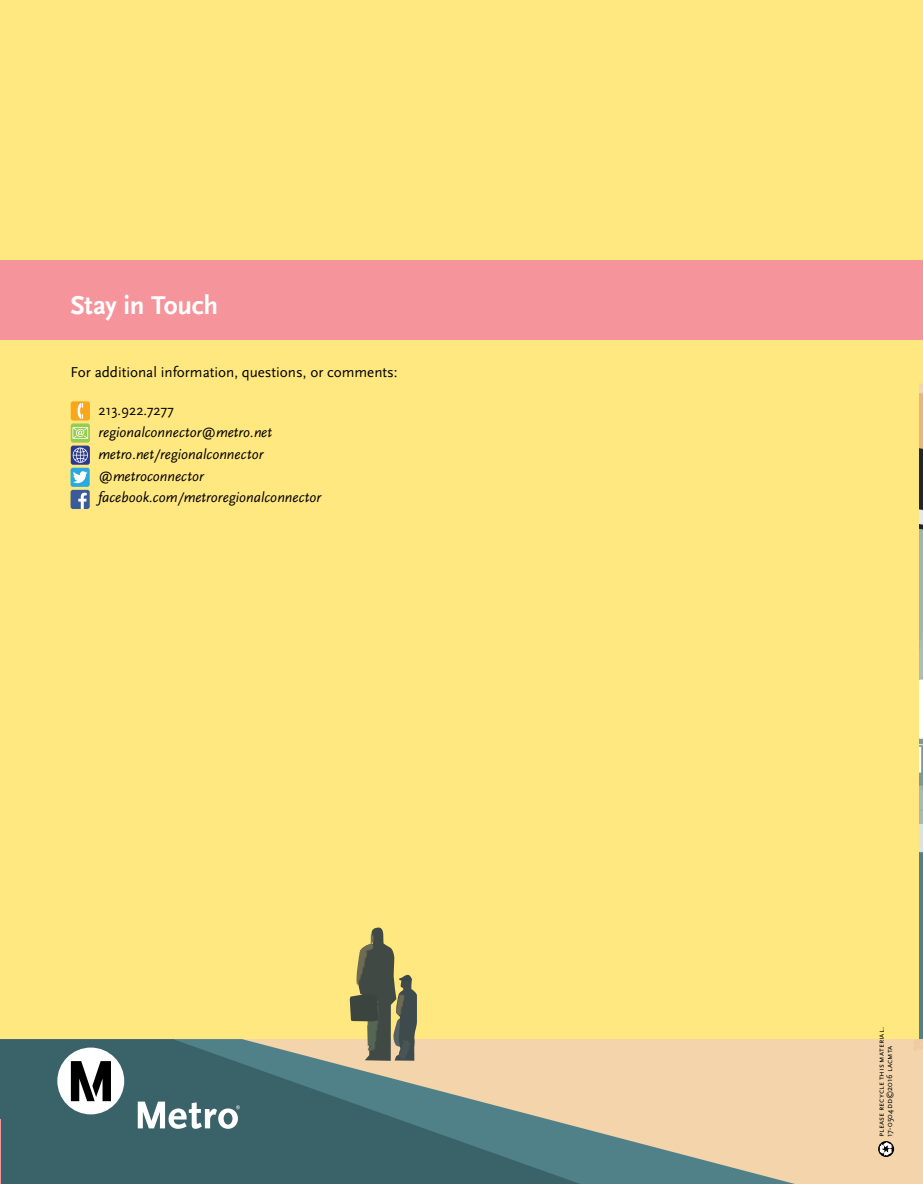
<style>
.page{position:relative;width:923px;height:1184px;background:#fff}
.page>*{position:absolute;margin:0;border:0;box-sizing:border-box;transform-origin:0 0}
.t1{font:700 27px "Scala Sans Pro";letter-spacing:-.01em;color:#fff}
.t2{font:15px "Scala Sans Pro";color:#000}
.t3{font:italic 14.7px/21.8px "Scala Sans Pro";color:#000}
.t4{font:14.7px "Scala Sans Pro";color:#000}
.t5{font:8.25px/8.2px "Scala Sans Pro";letter-spacing:.005em;color:#000}
</style>
<div class="page">
<div style="left:0;top:0;width:918px;height:1039px;background:#ffe87f"></div>
<div style="left:0;top:260px;width:922px;height:80px;background:#f5949a"></div>
<svg style="left:918px;top:382px;width:4px;height:657px;background:#aeb497"></svg>
<div style="left:913px;top:1039px;width:9px;height:145px;background:#f3d4ab"></div>
<div style="left:667px;top:1039px;width:253px;height:145px;background:#f3d4ab"></div>
<svg style="left:0;top:1039px;width:667px;height:145px;background:#6d8580"></svg>
<svg style="left:349px;top:927px;width:68px;height:134px"></svg>
<hr style="left:0;top:1119px;width:1px;height:65px;background:#f5949a">
<svg style="left:877px;top:1141px;width:16px;height:16px"></svg>
<svg style="left:879px;top:1142px;width:13px;height:14px"></svg>
<div style="left:57px;top:1048px;width:67px;height:66px;background:#fff;border-radius:50%"></div>
<svg style="left:71px;top:1061px;width:40px;height:40px"></svg>
<svg style="left:138px;top:1102px;width:102px;height:27px"></svg>
<div style="left:71px;top:423px;width:19px;height:20px;background:#98cb4f;border-radius:2px"></div>
<svg style="left:72px;top:427px;width:16px;height:12px"></svg>
<div style="left:71px;top:401px;width:19px;height:19px;background:#faa61a;border-radius:2px"></div>
<svg style="left:77px;top:403px;width:6px;height:16px"></svg>
<div style="left:71px;top:446px;width:19px;height:19px;background:#2b3990;border-radius:2px"></div>
<svg style="left:73px;top:448px;width:15px;height:15px"></svg>
<div style="left:70px;top:490px;width:20px;height:19px;background:#3a5a99;border-radius:2px"></div>
<svg style="left:78px;top:493px;width:9px;height:16px"></svg>
<div style="left:70px;top:468px;width:20px;height:19px;background:#27aae1;border-radius:2px"></div>
<svg style="left:73px;top:471px;width:14px;height:12px"></svg>
<h1 class="t1" style="left:70px;top:290px;width:149px">Stay in Touch</h1>
<p class="t2" style="left:70px;top:364px;width:328px">For additional information, questions, or comments:</p>
<p class="t4" style="left:98px;top:402px;width:77px">213.922.7277</p>
<p class="t3" style="left:98px;top:422px;width:224px">regionalconnector@metro.net metro.net/regionalconnector @metroconnector facebook.com/metroregionalconnector</p>
<p class="t5" style="left:876px;top:1137px;width:111px;rotate:-90deg">please recycle this material.<br>17-0504dd©2016 lacmta</p>
</div>
